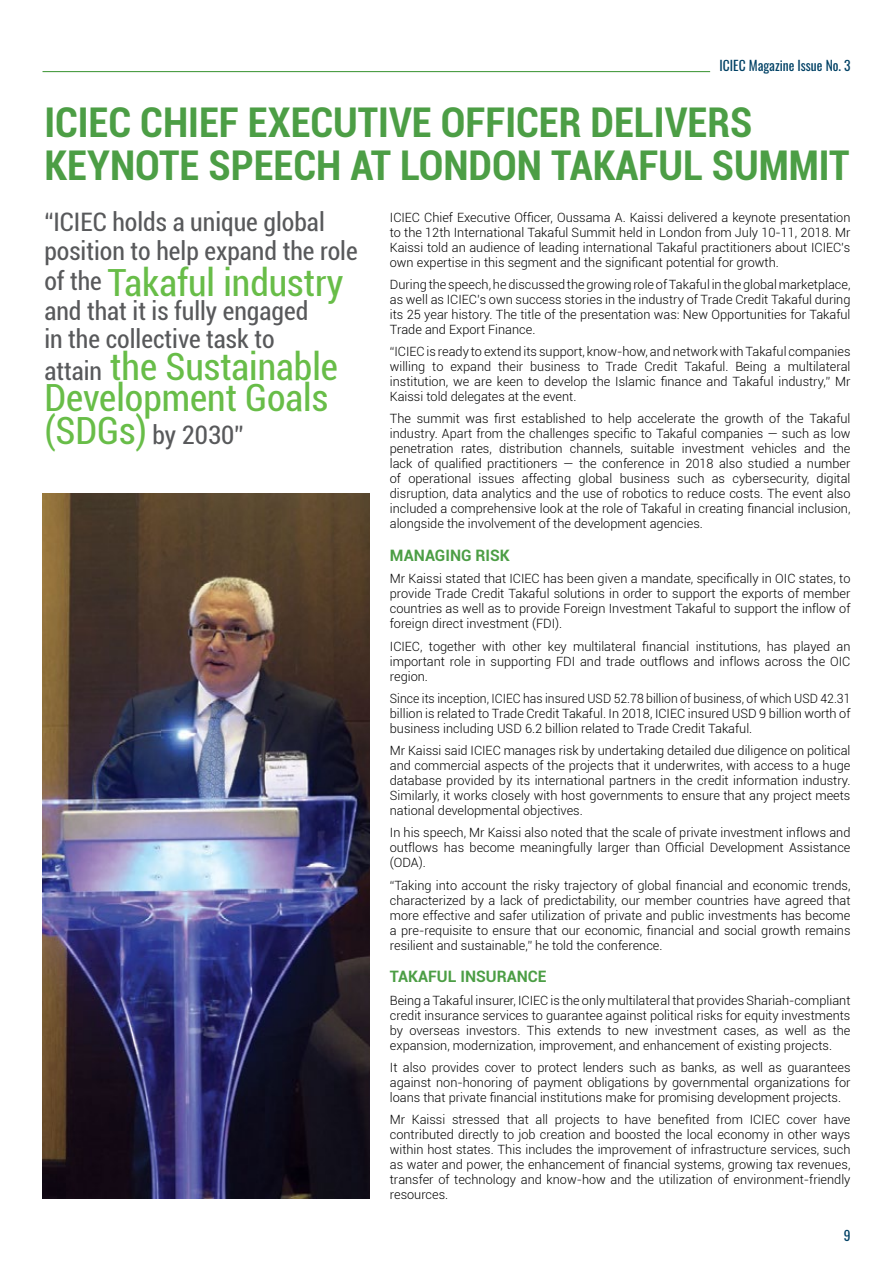
<style>
.page{position:relative;width:893px;height:1263px;background:#fff}
.page>*{position:absolute;margin:0;border:0;box-sizing:border-box;transform-origin:0 0}
.t1{font:700 condensed 41.1px/42.6px "Roboto";color:#4c9e45}
.t2{font:condensed 37.5px/31.5px "Roboto";color:#68bd48}
.t3{font:condensed 25.5px/28.5px "Roboto";color:#58595b}
.t4{font:700 15.75px "Roboto";color:#4c9e45}
.t5{font:13.5px "Oswald";color:#004165}
.t6{font:300 12.75px/15px "Roboto";color:#000;text-align:justify}
.t7{font:300 12.75px/15px "Roboto";color:#000;text-align:justify;scale:.96 1}
.s1{font-size:25.5px;color:#58595b}
.s2{font-size:37.5px;color:#68bd48}
</style>
<div class="page">
<img style="left:43px;top:493px;width:327px;height:706px">
<hr style="left:43px;top:71px;width:667px;height:1px;background:#4c9e45">
<p class="t5" style="left:720px;top:54px;width:132px">ICIEC Magazine Issue No. 3</p>
<h1 class="t1" style="left:44px;top:100px;width:807px">ICIEC CHIEF EXECUTIVE OFFICER DELIVERS<br>KEYNOTE SPEECH AT LONDON TAKAFUL SUMMIT</h1>
<h3 class="t3" style="left:44px;top:207px;width:315px">“ICIEC holds a unique global position to help expand the role</h3>
<h2 class="t2" style="left:44px;top:265px;width:301px"><sup>of</sup> <sup>the</sup> Takaful industry</h2>
<h3 class="t3" style="left:44px;top:295px;width:265px">and that it is fully engaged in the collective task to</h3>
<h2 class="t2" style="left:44px;top:349px;width:295px"><span class="s1">attain</span> the Sustainable<br>Development Goals</h2>
<p class="t6" style="left:390px;top:209px;width:462px">ICIEC Chief Executive Officer, Oussama A. Kaissi delivered a keynote presentation to the 12th International Takaful Summit held in London from July 10-11, 2018. Mr Kaissi told an audience of leading international Takaful practitioners about ICIEC’s own expertise in this segment and the significant potential for growth.</p>
<p class="t6" style="left:390px;top:276px;width:462px">During the speech, he discussed the growing role of Takaful in the global marketplace, as well as ICIEC’s own success stories in the industry of Trade Credit Takaful during its 25 year history. The title of the presentation was: New Opportunities for Takaful Trade and Export Finance.</p>
<p class="t6" style="left:390px;top:344px;width:462px">“ICIEC is ready to extend its support, know-how, and network with Takaful companies willing to expand their business to Trade Credit Takaful. Being a multilateral institution, we are keen to develop the Islamic finance and Takaful industry,” Mr Kaissi told delegates at the event.</p>
<p class="t6" style="left:390px;top:411px;width:462px">The summit was first established to help accelerate the growth of the Takaful industry. Apart from the challenges specific to Takaful companies — such as low penetration rates, distribution channels, suitable investment vehicles and the lack of qualified practitioners — the conference in 2018 also studied a number of operational issues affecting global business such as cybersecurity, digital disruption, data analytics and the use of robotics to reduce costs. The event also included a comprehensive look at the role of Takaful in creating financial inclusion, alongside the involvement of the development agencies.</p>
<p class="t4" style="left:390px;top:544px;width:122px">MANAGING RISK</p>
<p class="t6" style="left:390px;top:571px;width:462px">Mr Kaissi stated that ICIEC has been given a mandate, specifically in OIC states, to provide Trade Credit Takaful solutions in order to support the exports of member countries as well as to provide Foreign Investment Takaful to support the inflow of foreign direct investment (FDI).</p>
<p class="t6" style="left:390px;top:638px;width:462px">ICIEC, together with other key multilateral financial institutions, has played an important role in supporting FDI and trade outflows and inflows across the OIC region.</p>
<p class="t7" style="left:390px;top:690px;width:481px">Since its inception, ICIEC has insured USD 52.78 billion of business, of which USD 42.31 billion is related to Trade Credit Takaful. In 2018, ICIEC insured USD 9 billion worth of business including USD 6.2 billion related to Trade Credit Takaful.</p>
<p class="t6" style="left:390px;top:743px;width:462px">Mr Kaissi said ICIEC manages risk by undertaking detailed due diligence on political and commercial aspects of the projects that it underwrites, with access to a huge database provided by its international partners in the credit information industry.<br>Similarly, it works closely with host governments to ensure that any project meets national developmental objectives.</p>
<p class="t6" style="left:390px;top:825px;width:462px">In his speech, Mr Kaissi also noted that the scale of private investment inflows and outflows has become meaningfully larger than Official Development Assistance (ODA).</p>
<p class="t6" style="left:390px;top:877px;width:462px">“Taking into account the risky trajectory of global financial and economic trends, characterized by a lack of predictability, our member countries have agreed that more effective and safer utilization of private and public investments has become a pre-requisite to ensure that our economic, financial and social growth remains resilient and sustainable,” he told the conference.</p>
<p class="t4" style="left:390px;top:966px;width:158px">TAKAFUL INSURANCE</p>
<p class="t6" style="left:390px;top:992px;width:462px">Being a Takaful insurer, ICIEC is the only multilateral that provides Shariah-compliant credit insurance services to guarantee against political risks for equity investments by overseas investors. This extends to new investment cases, as well as the expansion, modernization, improvement, and enhancement of existing projects.</p>
<p class="t6" style="left:390px;top:1059px;width:462px">It also provides cover to protect lenders such as banks, as well as guarantees against non-honoring of payment obligations by governmental organizations for loans that private financial institutions make for promising development projects.</p>
<p class="t6" style="left:390px;top:1112px;width:462px">Mr Kaissi stressed that all projects to have benefited from ICIEC cover have contributed directly to job creation and boosted the local economy in other ways within host states. This includes the improvement of infrastructure services, such as water and power, the enhancement of financial systems, growing tax revenues, transfer of technology and know-how and the utilization of environment-friendly resources.</p>
<h3 class="t3" style="left:44px;top:420px;width:201px"><span class="s2">(SDGs)</span> by 2030”</h3>
<p class="t5" style="left:844px;top:1223px;width:8px">9</p>
</div>
